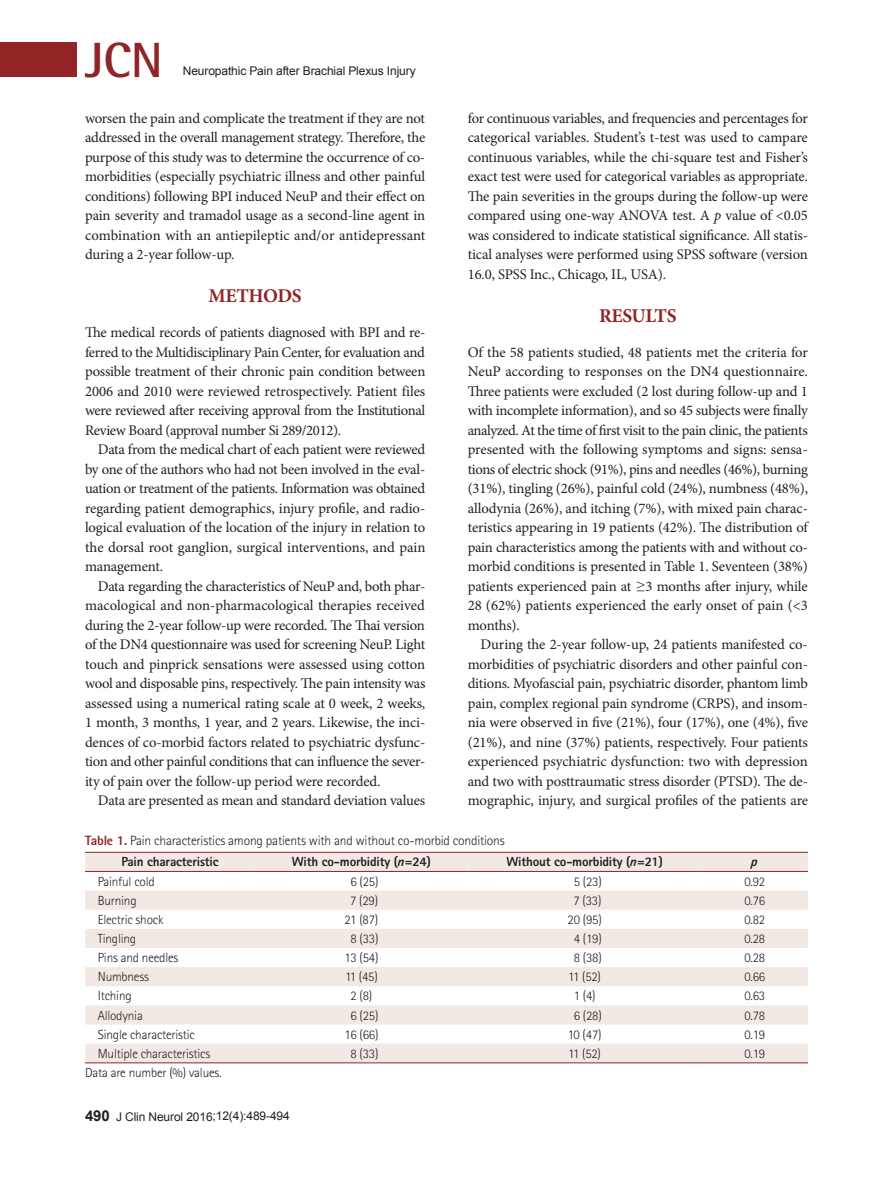
<style>
.page{position:relative;width:893px;height:1191px;background:#fff}
.page>*{position:absolute;margin:0;border:0;box-sizing:border-box;transform-origin:0 0}
.t1{font:700 49.5px "Rotis Semi Sans Std";color:#912427}
.큰제목{font:700 19.5px "Minion Pro";letter-spacing:-.02em;color:#912427}
.본문1{font:14.7px/19.5px "Minion Pro";letter-spacing:-.01em;color:#231f20;text-align:justify}
.본문{font:14.7px/19.5px "Minion Pro";letter-spacing:-.02em;color:#231f20;text-align:justify}
.표제목{font:300 13.5px "Rotis Sans Serif Std";letter-spacing:-.015em;color:#231f20}
.표본문{font:300 13.2px "Rotis Sans Serif Std";letter-spacing:-.015em;color:#231f20}
.표본문-2{font:800 13.2px "Rotis Sans Serif Std";letter-spacing:-.015em;color:#231f20}
.표설명{font:300 13.2px "Rotis Sans Serif Std";letter-spacing:-.015em;color:#231f20}
.표본문-3{font:italic 800 13.2px "Rotis Sans Serif Std";color:#231f20}
.t2{font:12px "Arial";letter-spacing:-.01em;color:#231f20}
.s1{font-style:italic}
.s2{font-family:"Garamond"}
.s3{font-weight:800;color:#912427}
.s4{font-weight:700;font-size:15px}
</style>
<div class="page">
<div style="left:0;top:43px;width:77px;height:34px;background:#912427"></div>
<svg style="left:85px;top:853px;width:723px;height:209px;fill:#f3e9e4"></svg>
<hr style="left:85px;top:852px;width:170px;height:1px;background:#912427">
<hr style="left:255px;top:852px;width:213px;height:1px;background:#912427">
<hr style="left:468px;top:852px;width:234px;height:1px;background:#912427">
<hr style="left:702px;top:852px;width:106px;height:1px;background:#912427">
<hr style="left:85px;top:1062px;width:170px;height:1px;background:#912427">
<hr style="left:255px;top:1062px;width:213px;height:1px;background:#912427">
<hr style="left:468px;top:1062px;width:234px;height:1px;background:#912427">
<hr style="left:702px;top:1062px;width:106px;height:1px;background:#912427">
<hr style="left:85px;top:871px;width:170px;height:1px;background:#912427">
<hr style="left:255px;top:871px;width:213px;height:1px;background:#912427">
<hr style="left:468px;top:871px;width:234px;height:1px;background:#912427">
<hr style="left:702px;top:871px;width:106px;height:1px;background:#912427">
<p class="t1" style="left:85px;top:30px;width:80px">JCN</p>
<p class="t2" style="left:183px;top:63px;width:234px">Neuropathic Pain after Brachial Plexus Injury</p>
<p class="본문1" style="left:85px;top:108px;width:342px">worsen the pain and complicate the treatment if they are not addressed in the overall management strategy. Therefore, the purpose of this study was to determine the occurrence of co&shy;morbidities (especially psychiatric illness and other painful conditions) following BPI induced NeuP and their effect on pain severity and tramadol usage as a second-line agent in combination with an antiepileptic and/or antidepressant during a 2-year follow-up.</p>
<p class="큰제목" style="left:209px;top:282px;width:95px">METHODS</p>
<p class="본문" style="left:85px;top:323px;width:342px">The medical records of patients diagnosed with BPI and re&shy;ferred to the Multidisciplinary Pain Center, for evaluation and possible treatment of their chronic pain condition between 2006 and 2010 were reviewed retrospectively. Patient files were reviewed after receiving approval from the Institutional Review Board (approval number Si 289/2012).</p>
<p class="본문1" style="left:85px;top:440px;width:342px;text-indent:13px">Data from the medical chart of each patient were reviewed by one of the authors who had not been involved in the eval&shy;uation or treatment of the patients. Information was obtained regarding patient demographics, injury profile, and radio&shy;logical evaluation of the location of the injury in relation to the dorsal root ganglion, surgical interventions, and pain management.</p>
<p class="본문1" style="left:85px;top:576px;width:342px;text-indent:13px">Data regarding the characteristics of NeuP and, both phar&shy;macological and non-pharmacological therapies received during the 2-year follow-up were recorded. The Thai version of the DN4 questionnaire was used for screening NeuP. Light touch and pinprick sensations were assessed using cotton wool and disposable pins, respectively. The pain intensity was assessed using a numerical rating scale at 0 week, 2 weeks, 1 month, 3 months, 1 year, and 2 years. Likewise, the inci&shy;dences of co-morbid factors related to psychiatric dysfunc&shy;tion and other painful conditions that can influence the sever&shy;ity of pain over the follow-up period were recorded.</p>
<p class="본문1" style="left:98px;top:791px;width:329px">Data are presented as mean and standard deviation values</p>
<p class="본문1" style="left:468px;top:108px;width:342px">for continuous variables, and frequencies and percentages for categorical variables. Student’s t-test was used to campare continuous variables, while the chi-square test and Fisher’s exact test were used for categorical variables as appropriate.<br>The pain severities in the groups during the follow-up were compared using one-way ANOVA test. A <span class="s1">p</span> value of &lt;0.05 was considered to indicate statistical significance. All statis&shy;tical analyses were performed using SPSS software (version 16.0, SPSS Inc., Chicago, IL, USA).</p>
<p class="큰제목" style="left:599px;top:302px;width:79px">RESULTS</p>
<p class="본문" style="left:468px;top:342px;width:342px">Of the 58 patients studied, 48 patients met the criteria for NeuP according to responses on the DN4 questionnaire.<br>Three patients were excluded (2 lost during follow-up and 1 with incomplete information), and so 45 subjects were finally analyzed. At the time of first visit to the pain clinic, the patients presented with the following symptoms and signs: sensa&shy;tions of electric shock (91%), pins and needles (46%), burning (31%), tingling (26%), painful cold (24%), numbness (48%), allodynia (26%), and itching (7%), with mixed pain charac&shy;teristics appearing in 19 patients (42%). The distribution of pain characteristics among the patients with and without co&shy;morbid conditions is presented in Table 1. Seventeen (38%) patients experienced pain at <span class="s2">≥</span>3 months after injury, while 28 (62%) patients experienced the early onset of pain (&lt;3 months).</p>
<p class="본문1" style="left:468px;top:635px;width:342px;text-indent:13px">During the 2-year follow-up, 24 patients manifested co&shy;morbidities of psychiatric disorders and other painful con&shy;ditions. Myofascial pain, psychiatric disorder, phantom limb pain, complex regional pain syndrome (CRPS), and insom&shy;nia were observed in five (21%), four (17%), one (4%), five (21%), and nine (37%) patients, respectively. Four patients experienced psychiatric dysfunction: two with depression and two with posttraumatic stress disorder (PTSD). The de&shy;mographic, injury, and surgical profiles of the patients are</p>
<p class="표제목" style="left:85px;top:832px;width:421px"><span class="s3">Table 1.</span> Pain characteristics among patients with and without co-morbid conditions</p>
<p class="표본문-2" style="left:122px;top:853px;width:99px">Pain characteristic</p>
<p class="표본문-2" style="left:292px;top:853px;width:141px">With co-morbidity (<span class="s1">n</span>=24)</p>
<p class="표본문-2" style="left:506px;top:853px;width:158px">Without co-morbidity (<span class="s1">n</span>=21)</p>
<p class="표본문-3" style="left:750px;top:853px;width:13px">p</p>
<p class="표본문" style="left:98px;top:873px;width:58px">Painful cold</p>
<p class="표본문" style="left:350px;top:873px;width:30px">6 (25)</p>
<p class="표본문" style="left:574px;top:873px;width:30px">5 (23)</p>
<p class="표본문" style="left:744px;top:873px;width:22px">0.92</p>
<p class="표본문" style="left:98px;top:892px;width:40px">Burning</p>
<p class="표본문" style="left:350px;top:892px;width:30px">7 (29)</p>
<p class="표본문" style="left:573px;top:892px;width:30px">7 (33)</p>
<p class="표본문" style="left:744px;top:892px;width:22px">0.76</p>
<p class="표본문" style="left:98px;top:911px;width:67px">Electric shock</p>
<p class="표본문" style="left:345px;top:911px;width:35px">21 (87)</p>
<p class="표본문" style="left:568px;top:911px;width:36px">20 (95)</p>
<p class="표본문" style="left:744px;top:911px;width:22px">0.82</p>
<p class="표본문" style="left:98px;top:931px;width:40px">Tingling</p>
<p class="표본문" style="left:350px;top:931px;width:30px">8 (33)</p>
<p class="표본문" style="left:574px;top:931px;width:30px">4 (19)</p>
<p class="표본문" style="left:744px;top:931px;width:22px">0.28</p>
<p class="표본문" style="left:98px;top:950px;width:82px">Pins and needles</p>
<p class="표본문" style="left:344px;top:950px;width:36px">13 (54)</p>
<p class="표본문" style="left:574px;top:950px;width:30px">8 (38)</p>
<p class="표본문" style="left:744px;top:950px;width:22px">0.28</p>
<p class="표본문" style="left:98px;top:969px;width:53px">Numbness</p>
<p class="표본문" style="left:345px;top:969px;width:34px">11 (45)</p>
<p class="표본문" style="left:568px;top:969px;width:34px">11 (52)</p>
<p class="표본문" style="left:744px;top:969px;width:22px">0.66</p>
<p class="표본문" style="left:98px;top:988px;width:36px">Itching</p>
<p class="표본문" style="left:350px;top:988px;width:23px">2 (8)</p>
<p class="표본문" style="left:574px;top:988px;width:23px">1 (4)</p>
<p class="표본문" style="left:744px;top:988px;width:22px">0.63</p>
<p class="표본문" style="left:98px;top:1007px;width:47px">Allodynia</p>
<p class="표본문" style="left:350px;top:1007px;width:30px">6 (25)</p>
<p class="표본문" style="left:574px;top:1007px;width:30px">6 (28)</p>
<p class="표본문" style="left:744px;top:1007px;width:22px">0.78</p>
<p class="표본문" style="left:98px;top:1026px;width:99px">Single characteristic</p>
<p class="표본문" style="left:344px;top:1026px;width:36px">16 (66)</p>
<p class="표본문" style="left:568px;top:1026px;width:35px">10 (47)</p>
<p class="표본문" style="left:744px;top:1026px;width:22px">0.19</p>
<p class="표본문" style="left:98px;top:1045px;width:114px">Multiple characteristics</p>
<p class="표본문" style="left:350px;top:1045px;width:30px">8 (33)</p>
<p class="표본문" style="left:568px;top:1045px;width:34px">11 (52)</p>
<p class="표본문" style="left:744px;top:1045px;width:22px">0.19</p>
<p class="표설명" style="left:85px;top:1065px;width:138px">Data are number (%) values.</p>
<p class="t2" style="left:85px;top:1108px;width:206px"><span class="s4">490</span> J Clin Neurol 2016;12(4):489-494</p>
</div>
